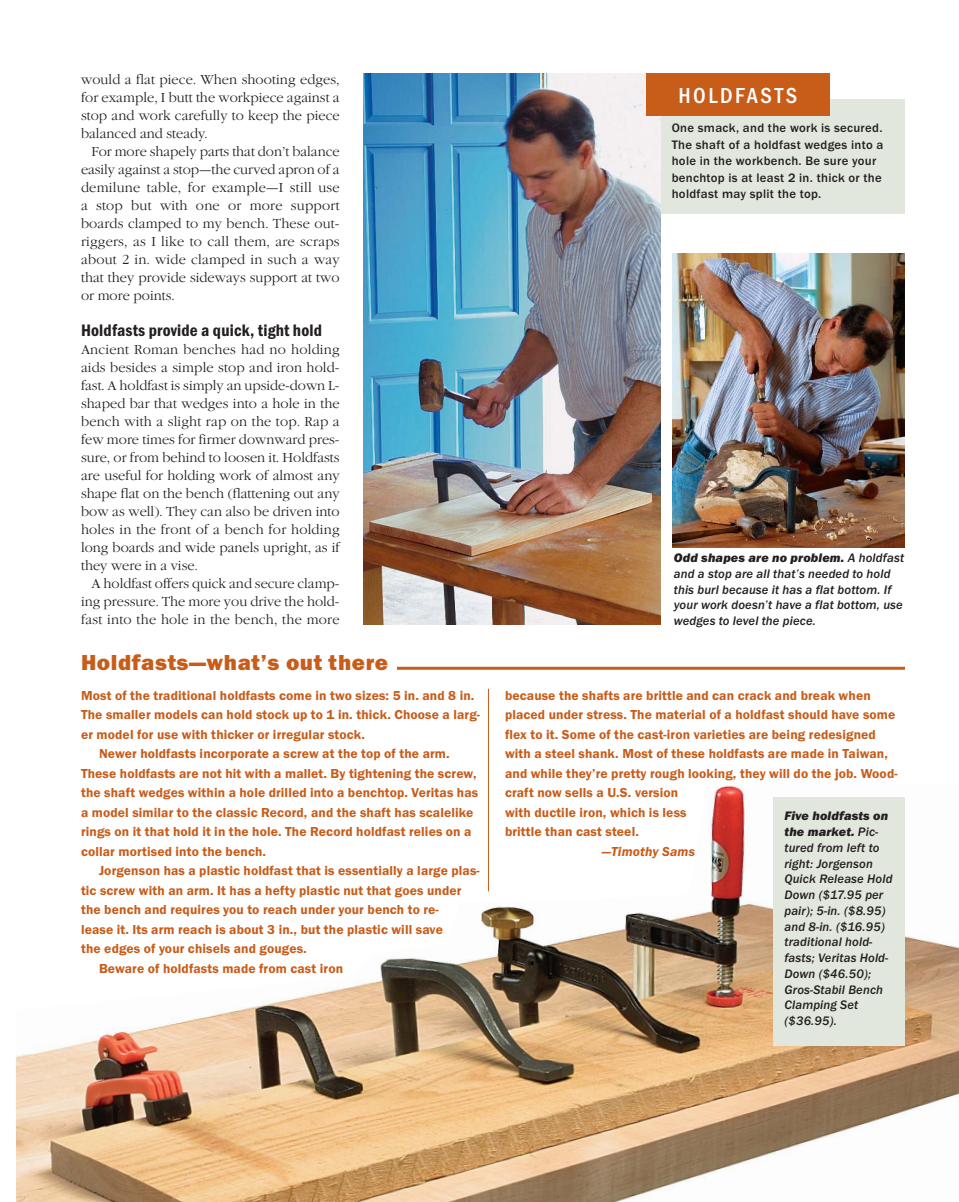
<style>
.page{position:relative;width:959px;height:1202px;background:#fff}
.page>*{position:absolute;margin:0;border:0;box-sizing:border-box;transform-origin:0 0}
.t1{font:800 22.5px "Franklin Gothic Itc T";letter-spacing:.025em;color:#c85c19}
.t2{font:500 condensed 22.5px "Franklin Gothic Itc T";letter-spacing:.11em;color:#fff}
.t3{font:600 condensed 17.25px "Franklin Gothic Itc T";letter-spacing:.01em;color:#231f20}
.t4{font:600 13.5px/19.5px "Franklin Gothic Itc T";letter-spacing:.01em;color:#c85c19}
.t5{font:13.5px/18px "L Garamond";color:#231f20;text-align:justify}
.t6{font:italic 600 13.5px "Franklin Gothic Itc T";letter-spacing:.01em;color:#c85c19}
.t7{font:italic 500 12.75px/15.8px "Franklin Gothic Itc T";letter-spacing:.01em;color:#231f20}
.t8{font:500 12.75px/16.5px "Franklin Gothic Itc T";letter-spacing:.025em;color:#231f20}
.s1{font-weight:800}
</style>
<div class="page">
<img style="left:673px;top:254px;width:231px;height:293px">
<div style="left:660px;top:99px;width:244px;height:115px;background:#e2e7dd"></div>
<img style="left:363px;top:74px;width:297px;height:550px">
<div style="left:646px;top:74px;width:183px;height:42px;background:#c85c19"></div>
<hr style="left:397px;top:666px;width:507px;height:3px;background:#c85c19">
<hr style="left:488px;top:688px;width:1px;height:203px;background:#c85c19">
<img style="left:16px;top:785px;width:942px;height:416px">
<div style="left:773px;top:797px;width:131px;height:248px;background:#e2e7dd"></div>
<p class="t5" style="left:81px;top:71px;width:260px">would a flat piece. When shooting edges, for example, I butt the workpiece against a stop and work carefully to keep the piece balanced and steady.</p>
<p class="t5" style="left:81px;top:143px;width:260px;text-indent:11px">For more shapely parts that don’t balance easily against a stop—the curved apron of a demilune table, for example—I still use a stop but with one or more support boards clamped to my bench. These out&shy;riggers, as I like to call them, are scraps about 2 in. wide clamped in such a way that they provide sideways support at two or more points.</p>
<p class="t3" style="left:81px;top:325px;width:242px">Holdfasts provide a quick, tight hold</p>
<p class="t5" style="left:81px;top:341px;width:260px">Ancient Roman benches had no holding aids besides a simple stop and iron hold&shy;fast. A holdfast is simply an upside-down L&shy;shaped bar that wedges into a hole in the bench with a slight rap on the top. Rap a few more times for firmer downward pres&shy;sure, or from behind to loosen it. Holdfasts are useful for holding work of almost any shape flat on the bench (flattening out any bow as well). They can also be driven into holes in the front of a bench for holding long boards and wide panels upright, as if they were in a vise.</p>
<p class="t5" style="left:81px;top:575px;width:260px;text-indent:11px">A holdfast offers quick and secure clamp&shy;ing pressure. The more you drive the hold&shy;fast into the hole in the bench, the more</p>
<h1 class="t1" style="left:81px;top:655px;width:308px">Holdfasts—what’s out there</h1>
<p class="t4" style="left:81px;top:686px;width:395px">Most of the traditional holdfasts come in two sizes: 5 in. and 8 in.</p>
<p class="t4" style="left:81px;top:706px;width:400px">The smaller models can hold stock up to 1 in. thick. Choose a larg-</p>
<p class="t4" style="left:81px;top:725px;width:285px">er model for use with thicker or irregular stock.</p>
<p class="t4" style="left:99px;top:745px;width:352px">Newer holdfasts incorporate a screw at the top of the arm.</p>
<p class="t4" style="left:81px;top:764px;width:397px">These holdfasts are not hit with a mallet. By tightening the screw,</p>
<p class="t4" style="left:81px;top:784px;width:399px">the shaft wedges within a hole drilled into a benchtop. Veritas has</p>
<p class="t4" style="left:81px;top:803px;width:394px">a model similar to the classic Record, and the shaft has scalelike</p>
<p class="t4" style="left:81px;top:823px;width:392px">rings on it that hold it in the hole. The Record holdfast relies on a</p>
<p class="t4" style="left:81px;top:842px;width:187px">collar mortised into the bench.</p>
<p class="t4" style="left:99px;top:862px;width:382px">Jorgenson has a plastic holdfast that is essentially a large plas-</p>
<p class="t4" style="left:81px;top:881px;width:382px">tic screw with an arm. It has a hefty plastic nut that goes under</p>
<p class="t4" style="left:81px;top:901px;width:359px">the bench and requires you to reach under your bench to re-</p>
<p class="t4" style="left:81px;top:920px;width:363px">lease it. Its arm reach is about 3 in., but the plastic will save</p>
<p class="t4" style="left:81px;top:940px;width:227px">the edges of your chisels and gouges.</p>
<p class="t4" style="left:99px;top:959px;width:245px">Beware of holdfasts made from cast iron</p>
<h1 class="t2" style="left:678px;top:88px;width:120px">HOLDFASTS</h1>
<p class="t8" style="left:671px;top:121px;width:213px">One smack, and the work is secured.<br>The shaft of a holdfast wedges into a hole in the workbench. Be sure your benchtop is at least 2 in. thick or the holdfast may split the top.</p>
<p class="t7" style="left:674px;top:551px;width:232px"><span class="s1">Odd shapes are no problem.</span> A holdfast and a stop are all that’s needed to hold this burl because it has a flat bottom. If your work doesn’t have a flat bottom, use wedges to level the piece.</p>
<p class="t4" style="left:505px;top:686px;width:394px">because the shafts are brittle and can crack and break when placed under stress. The material of a holdfast should have some flex to it. Some of the cast-iron varieties are being redesigned with a steel shank. Most of these holdfasts are made in Taiwan, and while they’re pretty rough looking, they will do the job. Wood&shy;craft now sells a U.S. version<br>with ductile iron, which is less<br>brittle than cast steel.</p>
<p class="t6" style="left:601px;top:846px;width:95px">—Timothy Sams</p>
<p class="t7" style="left:784px;top:809px;width:110px"><span class="s1">Five holdfasts on the market.</span> Pic&shy;tured from left to right: Jorgenson<br>Quick Release Hold<br>Down ($17.95 per pair); 5-in. ($8.95) and 8-in. ($16.95) traditional hold&shy;fasts; Veritas Hold-<br>Down ($46.50);<br>Gros-Stabil Bench<br>Clamping Set ($36.95).</p>
</div>
